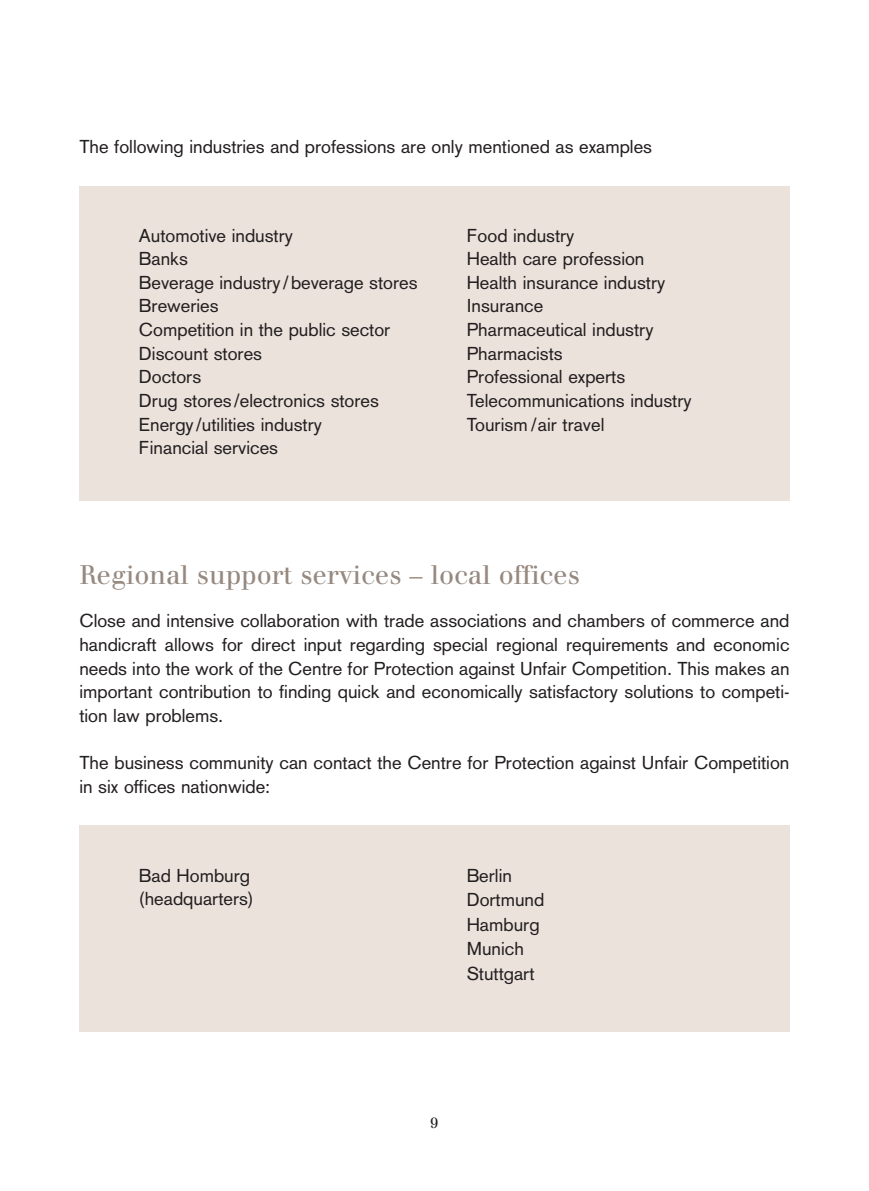
<style>
.page{position:relative;width:869px;height:1191px;background:#fff}
.page>*{position:absolute;margin:0;border:0;box-sizing:border-box;transform-origin:0 0}
.t1{font:26.25px "Walbaum";color:#968980}
.t2{font:18.38px/23.6px "Akzidenz Grotesk";color:#231f20}
.t3{font:14.88px "Walbaum";color:#231f20}
</style>
<div class="page">
<div style="left:79px;top:187px;width:710px;height:314px;background:#ebe2dc"></div>
<div style="left:79px;top:825px;width:710px;height:206px;background:#ebe2dc"></div>
<p class="t2" style="left:79px;top:136px;width:574px">The following industries and professions are only mentioned as examples</p>
<p class="t2" style="left:139px;top:225px;width:280px">Automotive industry<br>Banks<br>Beverage industry/beverage stores<br>Breweries<br>Competition in the public sector<br>Discount stores<br>Doctors<br>Drug stores/electronics stores<br>Energy/utilities industry<br>Financial services</p>
<p class="t2" style="left:466px;top:225px;width:226px">Food industry<br>Health care profession<br>Health insurance industry<br>Insurance<br>Pharmaceutical industry<br>Pharmacists<br>Professional experts<br>Telecommunications industry<br>Tourism /air travel</p>
<h1 class="t1" style="left:79px;top:565px;width:502px">Regional support services – local offices</h1>
<p class="t2" style="left:79px;top:611px;width:711px;text-align:justify">Close and intensive collaboration with trade associations and chambers of commerce and handicraft allows for direct input regarding special regional requirements and economic needs into the work of the Centre for Protection against Unfair Competition. This makes an important contribution to finding quick and economically satisfactory solutions to competi&shy;tion law problems.</p>
<p class="t2" style="left:79px;top:752px;width:711px">The business community can contact the Centre for Protection against Unfair Competition in six offices nationwide:</p>
<p class="t2" style="left:139px;top:865px;width:116px">Bad Homburg (headquarters)</p>
<p class="t2" style="left:466px;top:864px;width:79px;line-height:24.5px">Berlin<br>Dortmund<br>Hamburg<br>Munich<br>Stuttgart</p>
<p class="t3" style="left:430px;top:1117px;width:10px">9</p>
</div>
